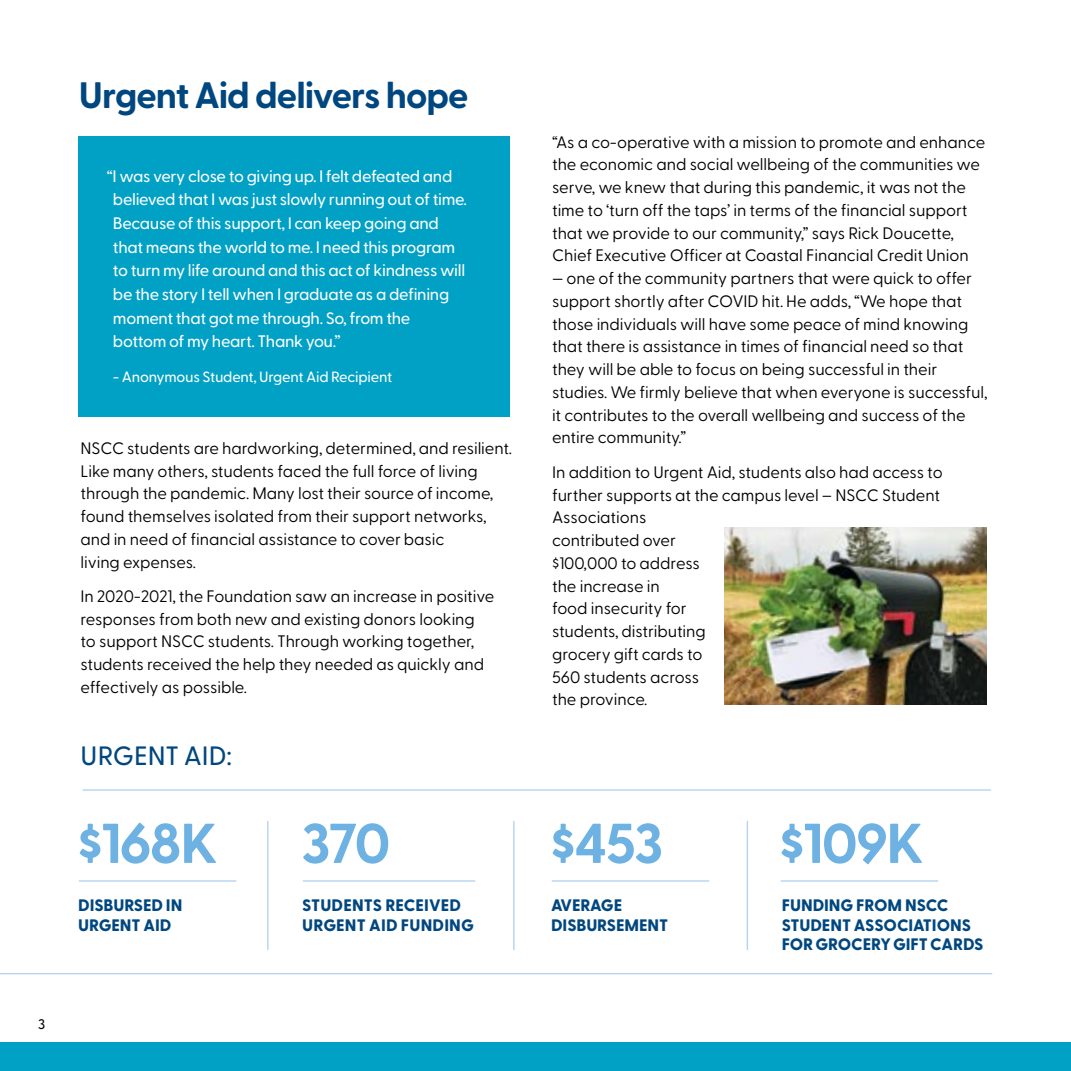
<style>
.page{position:relative;width:1071px;height:1071px;background:#fff}
.page>*{position:absolute;margin:0;border:0;box-sizing:border-box;transform-origin:0 0}
.t1{font:700 56px "Greycliff CF";letter-spacing:-.03em;color:#6db2e2}
._2021_Heads{font:700 36.75px "Greycliff CF";letter-spacing:-.03em;color:#004780}
.t2{font:500 26.6px "Greycliff CF";letter-spacing:-.005em;color:#004780}
._2021_Body{font:16.62px/22.8px "Greycliff CF";letter-spacing:-.005em;color:#000}
._2021_Pull_Quote{font:500 16.62px/23.6px "Greycliff CF";letter-spacing:-.02em;color:#fff}
.t3{font:800 16.62px/19.2px "Greycliff CF";letter-spacing:-.005em;color:#004780}
.CFS_Body{font:500 14.88px "Greycliff CF";letter-spacing:-.015em;color:#fff}
.t4{font:500 14px "Greycliff CF";color:#000}
.s1{font-size:16.1px}
</style>
<div class="page">
<div style="left:0;top:1042px;width:1071px;height:29px;background:#00a1c5"></div>
<div style="left:79px;top:136px;width:431px;height:281px;background:#00a1c5"></div>
<hr style="left:0;top:973px;width:992px;height:1px;background:#b5d3ef">
<hr style="left:79px;top:880px;width:157px;height:2px;background:#b5d3ef">
<hr style="left:303px;top:880px;width:172px;height:2px;background:#b5d3ef">
<hr style="left:552px;top:880px;width:157px;height:2px;background:#b5d3ef">
<hr style="left:781px;top:880px;width:157px;height:2px;background:#b5d3ef">
<hr style="left:267px;top:821px;width:2px;height:129px;background:#b5d3ef">
<hr style="left:747px;top:821px;width:1px;height:129px;background:#b5d3ef">
<hr style="left:513px;top:821px;width:2px;height:129px;background:#b5d3ef">
<img style="left:724px;top:527px;width:262px;height:178px">
<hr style="left:83px;top:789px;width:908px;height:2px;background:#b5d3ef">
<p class="_2021_Heads" style="left:79px;top:73px;width:391px">Urgent Aid delivers hope</p>
<p class="_2021_Pull_Quote" style="left:113px;top:164px;width:356px;text-indent:-6px"><span class="s1">“</span>I was very close to giving up. I felt defeated and believed that I was just slowly running out of time.<br>Because of this support, I can keep going and that means the world to me. I need this program to turn my life around and this act of kindness will be the story I tell when I graduate as a defining moment that got me through. So, from the bottom of my heart. Thank you.”</p>
<p class="CFS_Body" style="left:113px;top:369px;width:281px">- Anonymous Student, Urgent Aid Recipient</p>
<p class="_2021_Body" style="left:80px;top:437px;width:433px">NSCC students are hardworking, determined, and resilient.<br>Like many others, students faced the full force of living through the pandemic. Many lost their source of income, found themselves isolated from their support networks, and in need of financial assistance to cover basic<br>living expenses.</p>
<p class="_2021_Body" style="left:80px;top:585px;width:415px">In 2020-2021, the Foundation saw an increase in positive responses from both new and existing donors looking to support NSCC students. Through working together, students received the help they needed as quickly and effectively as possible.</p>
<p class="t2" style="left:81px;top:740px;width:153px">URGENT AID:</p>
<p class="t1" style="left:77px;top:810px;width:142px">$168K</p>
<p class="t3" style="left:78px;top:896px;width:106px">DISBURSED IN<br>URGENT AID</p>
<p class="t1" style="left:301px;top:810px;width:91px">370</p>
<p class="t3" style="left:302px;top:896px;width:173px">STUDENTS RECEIVED<br>URGENT AID FUNDING</p>
<p class="t4" style="left:38px;top:1016px;width:9px">3</p>
<p class="_2021_Body" style="left:552px;top:131px;width:435px">“As a co-operative with a mission to promote and enhance the economic and social wellbeing of the communities we serve, we knew that during this pandemic, it was not the time to ‘turn off the taps’ in terms of the financial support that we provide to our community,” says Rick Doucette, Chief Executive Officer at Coastal Financial Credit Union</p>
<p class="_2021_Body" style="left:552px;top:267px;width:437px">— one of the community partners that were quick to offer support shortly after COVID hit. He adds, “We hope that those individuals will have some peace of mind knowing that there is assistance in times of financial need so that they will be able to focus on being successful in their studies. We firmly believe that when everyone is successful, it contributes to the overall wellbeing and success of the entire community.”</p>
<p class="_2021_Body" style="left:552px;top:461px;width:392px">In addition to Urgent Aid, students also had access to further supports at the campus level – NSCC Student<br>Associations<br>contributed over<br>$100,000 to address<br>the increase in<br>food insecurity for<br>students, distributing<br>grocery gift cards to<br>560 students across<br>the province.</p>
<p class="t1" style="left:550px;top:810px;width:114px">$453</p>
<p class="t3" style="left:551px;top:896px;width:119px">AVERAGE<br>DISBURSEMENT</p>
<p class="t1" style="left:779px;top:810px;width:146px">$109K</p>
<p class="t3" style="left:782px;top:896px;width:203px">FUNDING FROM NSCC<br>STUDENT ASSOCIATIONS<br>FOR GROCERY GIFT CARDS</p>
</div>
